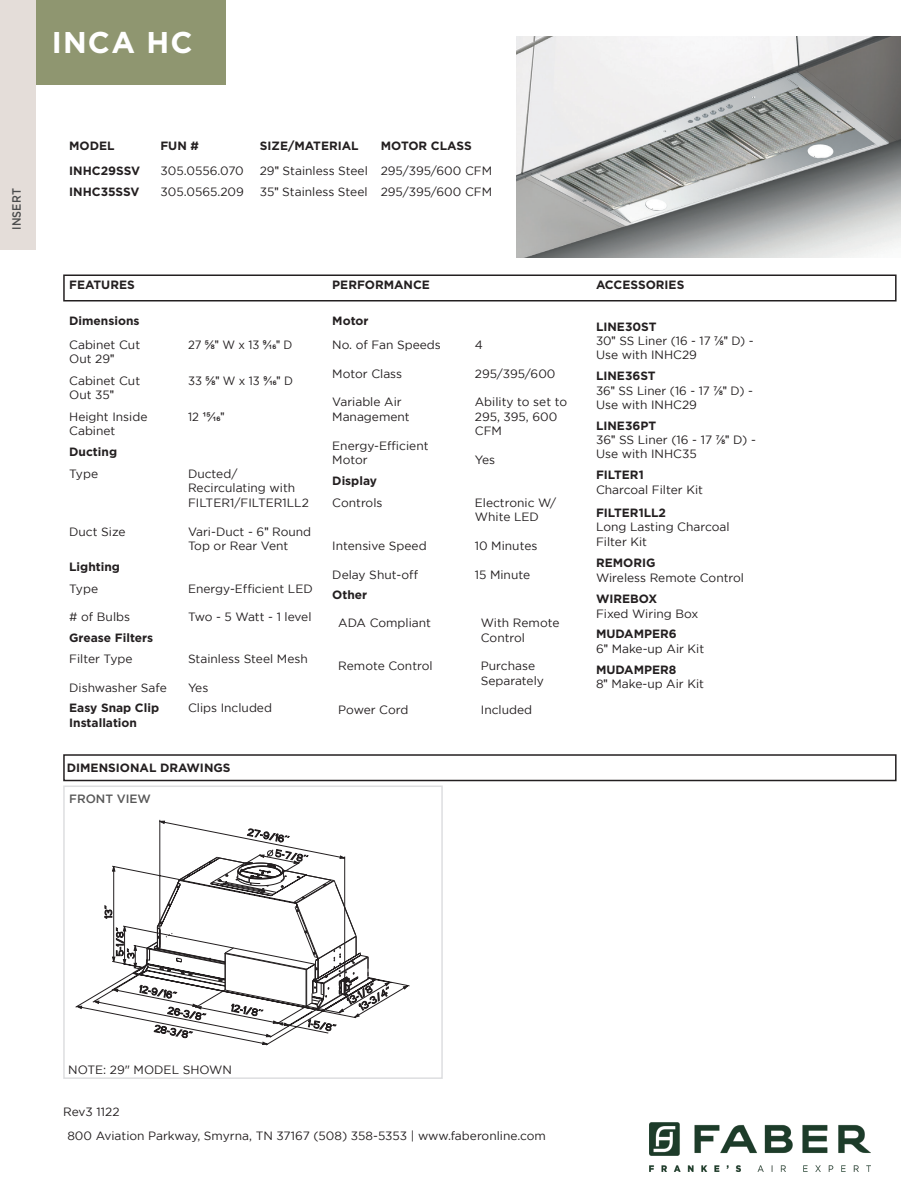
<style>
.page{position:relative;width:918px;height:1188px;background:#fff}
.page>*{position:absolute;margin:0;border:0;box-sizing:border-box;transform-origin:0 0}
.t1{font:700 30px "Gotham";letter-spacing:.04em;color:#fff}
.t2{font:12px/14.4px "Gotham";color:#231f20}
.t3{font:700 12px/14.4px "Gotham";color:#231f20}
.t4{font:12px "Arial";color:#231f20}
.t5{font:12px "Gotham";letter-spacing:-.025em;color:#231f20}
.t6{font:500 12px "Gotham";color:#575757}
.t7{font:500 12px "Gotham";letter-spacing:.01em;color:#4b4c4d;scale:.9 1}
.s1{font-family:"Arial"}
.s2{font-family:"Gotham"}
</style>
<div class="page">
<svg style="left:76px;top:820px;width:333px;height:191px"></svg>
<svg style="left:93px;top:849px;width:297px;height:196px"></svg>
<div style="left:63px;top:786px;width:380px;height:293px;border:2px solid #dddee0"></div>
<img style="left:650px;top:1122px;width:220px;height:49px">
<div style="left:63px;top:274px;width:834px;height:28px;border:2px solid #231f20"></div>
<div style="left:31px;top:0;width:195px;height:84px;background:#8f9670"></div>
<div style="left:0;top:0;width:36px;height:249px;background:#e4ddd9"></div>
<div style="left:63px;top:754px;width:834px;height:27px;border:2px solid #231f20"></div>
<img style="left:516px;top:37px;width:385px;height:220px">
<p class="t1" style="left:52px;top:25px;width:142px">INCA HC</p>
<p class="t7" style="left:10px;top:230px;width:48px;rotate:-90deg">INSERT</p>
<p class="t3" style="left:69px;top:138px;width:47px">MODEL</p>
<p class="t3" style="left:160px;top:138px;width:40px">FUN #</p>
<p class="t3" style="left:260px;top:138px;width:100px">SIZE/MATERIAL</p>
<p class="t3" style="left:381px;top:138px;width:93px">MOTOR CLASS</p>
<p class="t3" style="left:69px;top:163px;width:72px">INHC29SSV</p>
<p class="t2" style="left:160px;top:163px;width:85px">305.0556.070</p>
<p class="t2" style="left:260px;top:163px;width:110px">29<span class="s1">ʺ</span> Stainless Steel</p>
<p class="t2" style="left:381px;top:163px;width:113px">295/395/600 CFM</p>
<p class="t3" style="left:69px;top:184px;width:72px">INHC35SSV</p>
<p class="t2" style="left:160px;top:185px;width:85px">305.0565.209</p>
<p class="t2" style="left:260px;top:185px;width:109px">35<span class="s1">ʺ</span> Stainless Steel</p>
<p class="t2" style="left:381px;top:185px;width:113px">295/395/600 CFM</p>
<p class="t3" style="left:69px;top:278px;width:67px">FEATURES</p>
<p class="t3" style="left:69px;top:314px;width:72px">Dimensions</p>
<p class="t2" style="left:69px;top:337px;width:72px">Cabinet Cut<br>Out 29<span class="s1">ʺ</span></p>
<p class="t4" style="left:188px;top:336px;width:106px"><span class="s2">27</span> 5/8ʺ <span class="s2">W x 13</span> 9/16ʺ <span class="s2">D</span></p>
<p class="t2" style="left:69px;top:373px;width:72px">Cabinet Cut<br>Out 35<span class="s1">ʺ</span></p>
<p class="t4" style="left:188px;top:372px;width:107px"><span class="s2">33</span> 5/8ʺ <span class="s2">W x 13</span> 9/16ʺ <span class="s2">D</span></p>
<p class="t2" style="left:69px;top:409px;width:80px">Height Inside<br>Cabinet</p>
<p class="t4" style="left:188px;top:408px;width:38px"><span class="s2">12</span> 15/16ʺ</p>
<p class="t3" style="left:69px;top:444px;width:49px">Ducting</p>
<p class="t2" style="left:69px;top:466px;width:30px">Type</p>
<p class="t2" style="left:188px;top:466px;width:122px">Ducted/<br>Recirculating with<br>FILTER1/FILTER1LL2</p>
<p class="t2" style="left:188px;top:524px;width:125px">Vari-Duct - 6<span class="s1">ʺ</span> Round<br>Top or Rear Vent</p>
<p class="t2" style="left:69px;top:524px;width:58px">Duct Size</p>
<p class="t3" style="left:69px;top:559px;width:52px">Lighting</p>
<p class="t2" style="left:69px;top:581px;width:30px">Type</p>
<p class="t2" style="left:69px;top:610px;width:62px"># of Bulbs</p>
<p class="t3" style="left:69px;top:630px;width:85px">Grease Filters</p>
<p class="t2" style="left:69px;top:651px;width:65px">Filter Type</p>
<p class="t2" style="left:69px;top:680px;width:99px">Dishwasher Safe</p>
<p class="t2" style="left:188px;top:581px;width:126px">Energy-Efficient LED</p>
<p class="t5" style="left:188px;top:610px;width:125px">Two - 5 Watt - 1 level</p>
<p class="t2" style="left:188px;top:651px;width:121px">Stainless Steel Mesh</p>
<p class="t2" style="left:188px;top:680px;width:22px">Yes</p>
<p class="t3" style="left:69px;top:701px;width:91px">Easy Snap Clip<br>Installation</p>
<p class="t2" style="left:188px;top:701px;width:86px">Clips Included</p>
<p class="t3" style="left:67px;top:760px;width:165px">DIMENSIONAL DRAWINGS</p>
<p class="t6" style="left:69px;top:792px;width:83px">FRONT VIEW</p>
<p class="t3" style="left:332px;top:278px;width:99px">PERFORMANCE</p>
<p class="t3" style="left:332px;top:314px;width:38px">Motor</p>
<p class="t2" style="left:332px;top:337px;width:110px">No. of Fan Speeds</p>
<p class="t2" style="left:332px;top:366px;width:71px">Motor Class</p>
<p class="t2" style="left:332px;top:395px;width:79px">Variable Air<br>Management</p>
<p class="t2" style="left:332px;top:438px;width:98px">Energy-Efficient<br>Motor</p>
<p class="t3" style="left:332px;top:473px;width:46px">Display</p>
<p class="t2" style="left:332px;top:495px;width:52px">Controls</p>
<p class="t2" style="left:332px;top:538px;width:96px">Intensive Speed</p>
<p class="t2" style="left:332px;top:567px;width:87px">Delay Shut-off</p>
<p class="t3" style="left:332px;top:588px;width:37px">Other</p>
<p class="t2" style="left:338px;top:616px;width:94px">ADA Compliant</p>
<p class="t2" style="left:338px;top:659px;width:96px">Remote Control</p>
<p class="t2" style="left:338px;top:702px;width:72px">Power Cord</p>
<p class="t2" style="left:475px;top:337px;width:10px">4</p>
<p class="t2" style="left:475px;top:366px;width:82px">295/395/600</p>
<p class="t2" style="left:475px;top:395px;width:94px">Ability to set to<br>295, 395, 600</p>
<p class="t2" style="left:475px;top:424px;width:29px">CFM</p>
<p class="t2" style="left:475px;top:452px;width:22px">Yes</p>
<p class="t2" style="left:475px;top:495px;width:83px">Electronic W/<br>White LED</p>
<p class="t2" style="left:475px;top:538px;width:64px">10 Minutes</p>
<p class="t2" style="left:475px;top:567px;width:57px">15 Minute</p>
<p class="t2" style="left:481px;top:616px;width:80px">With Remote</p>
<p class="t2" style="left:481px;top:630px;width:46px">Control</p>
<p class="t2" style="left:481px;top:659px;width:56px">Purchase</p>
<p class="t2" style="left:481px;top:673px;width:65px">Separately</p>
<p class="t2" style="left:481px;top:702px;width:53px">Included</p>
<p class="t3" style="left:596px;top:278px;width:90px">ACCESSORIES</p>
<p class="t3" style="left:596px;top:319px;width:62px">LINE30ST</p>
<p class="t2" style="left:596px;top:333px;width:159px">30<span class="s1">ʺ</span> SS Liner (16 - 17 <span class="s1">7/8ʺ</span> D) -<br>Use with INHC29</p>
<p class="t3" style="left:596px;top:368px;width:61px">LINE36ST</p>
<p class="t2" style="left:596px;top:383px;width:159px">36<span class="s1">ʺ</span> SS Liner (16 - 17 <span class="s1">7/8ʺ</span> D) -<br>Use with INHC29</p>
<p class="t3" style="left:596px;top:418px;width:62px">LINE36PT</p>
<p class="t2" style="left:596px;top:432px;width:161px">36<span class="s1">ʺ</span> SS Liner (16 - 17 <span class="s1">7/8ʺ</span> D) -<br>Use with INHC35</p>
<p class="t3" style="left:596px;top:467px;width:49px">FILTER1</p>
<p class="t2" style="left:596px;top:482px;width:108px">Charcoal Filter Kit</p>
<p class="t3" style="left:596px;top:505px;width:72px">FILTER1LL2</p>
<p class="t2" style="left:596px;top:520px;width:135px">Long Lasting Charcoal<br>Filter Kit</p>
<p class="t3" style="left:596px;top:555px;width:61px">REMORIG</p>
<p class="t2" style="left:596px;top:570px;width:150px">Wireless Remote Control</p>
<p class="t3" style="left:596px;top:591px;width:63px">WIREBOX</p>
<p class="t2" style="left:596px;top:606px;width:104px">Fixed Wiring Box</p>
<p class="t3" style="left:596px;top:627px;width:82px">MUDAMPER6</p>
<p class="t2" style="left:596px;top:641px;width:110px">6<span class="s1">ʺ</span> Make-up Air Kit</p>
<p class="t3" style="left:596px;top:662px;width:82px">MUDAMPER8</p>
<p class="t2" style="left:596px;top:676px;width:109px">8<span class="s1">ʺ</span> Make-up Air Kit</p>
<p class="t2" style="left:68px;top:1062px;width:165px">NOTE: 29" MODEL SHOWN</p>
<p class="t2" style="left:63px;top:1104px;width:58px">Rev3 1122</p>
<p class="t2" style="left:67px;top:1128px;width:480px">800 Aviation Parkway, Smyrna, TN 37167 (508) 358-5353 | www.faberonline.com</p>
</div>
